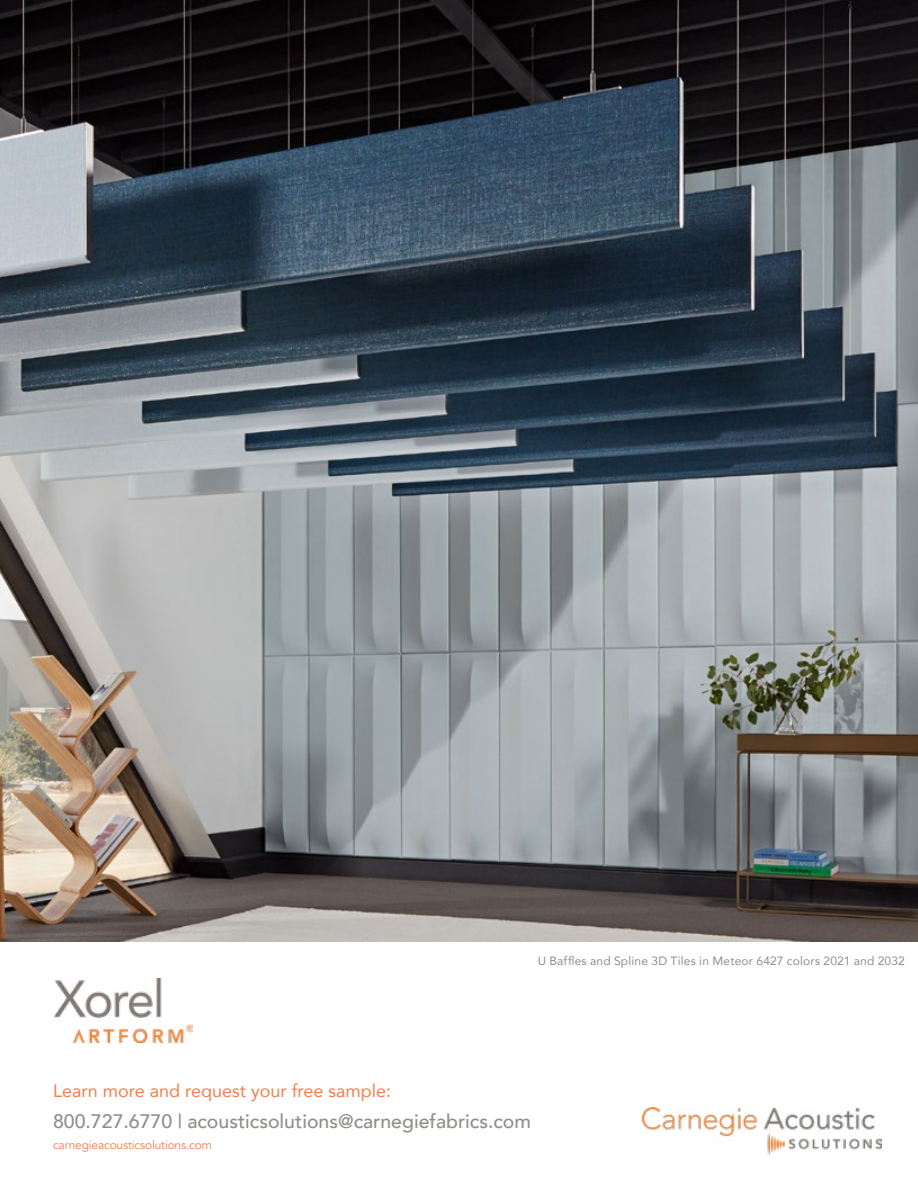
<style>
.page{position:relative;width:918px;height:1188px;background:#fff}
.page>*{position:absolute;margin:0;border:0;box-sizing:border-box;transform-origin:0 0}
.t1{font:500 19.5px "Avenir";color:#918d88}
.t2{font:18px "Avenir";color:#f47d4c}
.t3{font:12px "Avenir";letter-spacing:.015em;color:#908d89}
.t4{font:12px "Avenir";letter-spacing:-.015em;color:#f47d4c}
</style>
<div class="page">
<img style="left:0;top:0;width:918px;height:942px">
<img style="left:54px;top:979px;width:139px;height:63px">
<img style="left:643px;top:1107px;width:238px;height:47px">
<p class="t3" style="left:538px;top:951px;width:369px">U Baffles and Spline 3D Tiles in Meteor 6427 colors 2021 and 2032</p>
<h2 class="t2" style="left:53px;top:1077px;width:340px">Learn more and request your free sample:</h2>
<h1 class="t1" style="left:53px;top:1104px;width:480px">800.727.6770 | acousticsolutions@carnegiefabrics.com</h1>
<p class="t4" style="left:53px;top:1138px;width:160px">carnegieacousticsolutions.com</p>
</div>
